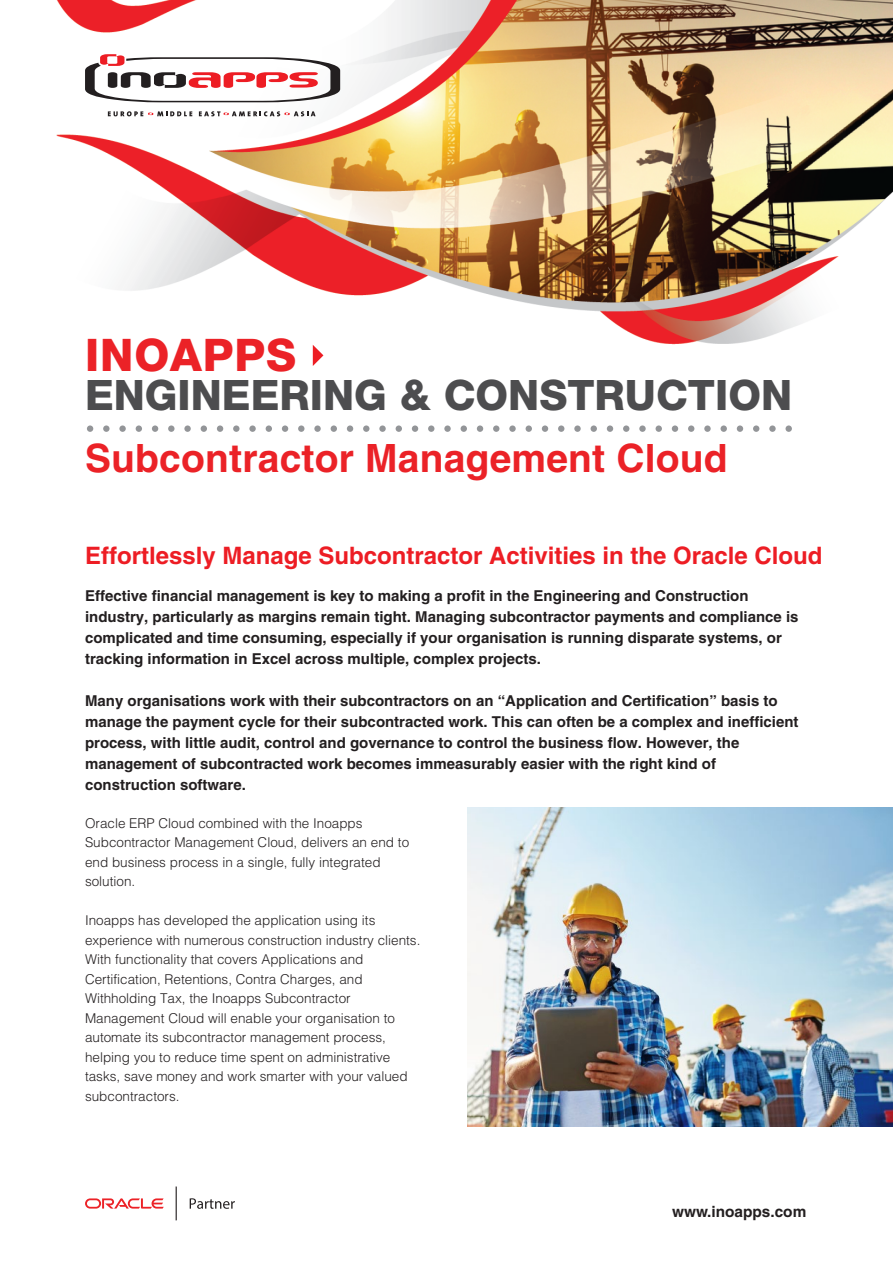
<style>
.page{position:relative;width:893px;height:1263px;background:#fff}
.page>*{position:absolute;margin:0;border:0;box-sizing:border-box;transform-origin:0 0}
.t1{font:800 45px "Helvetica Neue";letter-spacing:.02em;color:#eb2227}
.t2{font:800 42px "Helvetica Neue";color:#4d4d4f}
.t3{font:700 39px "Helvetica";letter-spacing:.005em;color:#eb2227}
.t4{font:700 24px "Helvetica";color:#ed1d24}
.t5{font:700 15.45px "Helvetica";color:#231f20}
.t6{font:700 15px/21px "Helvetica";color:#231f20}
.t7{font:300 13.5px/19.5px "Helvetica";color:#231f20}
</style>
<div class="page">
<img style="left:56px;top:0;width:837px;height:366px">
<div style="left:87px;top:425px;width:6px;height:7px;background:#939598;border-radius:50%"></div>
<div style="left:103px;top:425px;width:7px;height:7px;background:#939598;border-radius:50%"></div>
<div style="left:119px;top:425px;width:7px;height:7px;background:#939598;border-radius:50%"></div>
<div style="left:136px;top:425px;width:6px;height:7px;background:#939598;border-radius:50%"></div>
<div style="left:152px;top:425px;width:6px;height:7px;background:#939598;border-radius:50%"></div>
<div style="left:168px;top:425px;width:7px;height:7px;background:#939598;border-radius:50%"></div>
<div style="left:184px;top:425px;width:7px;height:7px;background:#939598;border-radius:50%"></div>
<div style="left:201px;top:425px;width:6px;height:7px;background:#939598;border-radius:50%"></div>
<div style="left:217px;top:425px;width:6px;height:7px;background:#939598;border-radius:50%"></div>
<div style="left:233px;top:425px;width:6px;height:7px;background:#939598;border-radius:50%"></div>
<div style="left:249px;top:425px;width:7px;height:7px;background:#939598;border-radius:50%"></div>
<div style="left:266px;top:425px;width:6px;height:7px;background:#939598;border-radius:50%"></div>
<div style="left:282px;top:425px;width:6px;height:7px;background:#939598;border-radius:50%"></div>
<div style="left:298px;top:425px;width:6px;height:7px;background:#939598;border-radius:50%"></div>
<div style="left:314px;top:425px;width:7px;height:7px;background:#939598;border-radius:50%"></div>
<div style="left:331px;top:425px;width:6px;height:7px;background:#939598;border-radius:50%"></div>
<div style="left:347px;top:425px;width:6px;height:7px;background:#939598;border-radius:50%"></div>
<div style="left:363px;top:425px;width:6px;height:7px;background:#939598;border-radius:50%"></div>
<div style="left:379px;top:425px;width:7px;height:7px;background:#939598;border-radius:50%"></div>
<div style="left:396px;top:425px;width:6px;height:7px;background:#939598;border-radius:50%"></div>
<div style="left:412px;top:425px;width:6px;height:7px;background:#939598;border-radius:50%"></div>
<div style="left:428px;top:425px;width:6px;height:7px;background:#939598;border-radius:50%"></div>
<div style="left:444px;top:425px;width:7px;height:7px;background:#939598;border-radius:50%"></div>
<div style="left:461px;top:425px;width:6px;height:7px;background:#939598;border-radius:50%"></div>
<div style="left:477px;top:425px;width:6px;height:7px;background:#939598;border-radius:50%"></div>
<div style="left:493px;top:425px;width:6px;height:7px;background:#939598;border-radius:50%"></div>
<div style="left:509px;top:425px;width:7px;height:7px;background:#939598;border-radius:50%"></div>
<div style="left:526px;top:425px;width:6px;height:7px;background:#939598;border-radius:50%"></div>
<div style="left:542px;top:425px;width:6px;height:7px;background:#939598;border-radius:50%"></div>
<div style="left:558px;top:425px;width:6px;height:7px;background:#939598;border-radius:50%"></div>
<div style="left:574px;top:425px;width:7px;height:7px;background:#939598;border-radius:50%"></div>
<div style="left:591px;top:425px;width:6px;height:7px;background:#939598;border-radius:50%"></div>
<div style="left:607px;top:425px;width:6px;height:7px;background:#939598;border-radius:50%"></div>
<div style="left:623px;top:425px;width:6px;height:7px;background:#939598;border-radius:50%"></div>
<div style="left:639px;top:425px;width:7px;height:7px;background:#939598;border-radius:50%"></div>
<div style="left:656px;top:425px;width:6px;height:7px;background:#939598;border-radius:50%"></div>
<div style="left:672px;top:425px;width:6px;height:7px;background:#939598;border-radius:50%"></div>
<div style="left:688px;top:425px;width:6px;height:7px;background:#939598;border-radius:50%"></div>
<div style="left:704px;top:425px;width:7px;height:7px;background:#939598;border-radius:50%"></div>
<div style="left:720px;top:425px;width:7px;height:7px;background:#939598;border-radius:50%"></div>
<div style="left:737px;top:425px;width:6px;height:7px;background:#939598;border-radius:50%"></div>
<div style="left:753px;top:425px;width:6px;height:7px;background:#939598;border-radius:50%"></div>
<div style="left:769px;top:425px;width:7px;height:7px;background:#939598;border-radius:50%"></div>
<div style="left:785px;top:425px;width:7px;height:7px;background:#939598;border-radius:50%"></div>
<svg style="left:313px;top:345px;width:10px;height:21px"></svg>
<svg style="left:85px;top:54px;width:255px;height:48px"></svg>
<svg style="left:199px;top:111px;width:117px;height:5px"></svg>
<svg style="left:108px;top:111px;width:84px;height:5px"></svg>
<img style="left:468px;top:807px;width:425px;height:319px">
<svg style="left:190px;top:1198px;width:45px;height:11px"></svg>
<svg style="left:85px;top:1198px;width:79px;height:10px"></svg>
<svg style="left:176px;top:1186px;width:1px;height:35px"></svg>
<h1 class="t1" style="left:85px;top:328px;width:213px">INOAPPS</h1>
<h2 class="t2" style="left:85px;top:370px;width:709px">ENGINEERING &amp; CONSTRUCTION</h2>
<h3 class="t3" style="left:85px;top:435px;width:644px">Subcontractor Management Cloud</h3>
<h3 class="t4" style="left:85px;top:541px;width:739px">Effortlessly Manage Subcontractor Activities in the Oracle Cloud</h3>
<p class="t6" style="left:85px;top:585px;width:715px">Effective financial management is key to making a profit in the Engineering and Construction industry, particularly as margins remain tight. Managing subcontractor payments and compliance is complicated and time consuming, especially if your organisation is running disparate systems, or tracking information in Excel across multiple, complex projects.</p>
<p class="t6" style="left:85px;top:690px;width:715px">Many organisations work with their subcontractors on an “Application and Certification” basis to manage the payment cycle for their subcontracted work. This can often be a complex and inefficient process, with little audit, control and governance to control the business flow. However, the management of subcontracted work becomes immeasurably easier with the right kind of construction software.</p>
<p class="t7" style="left:85px;top:813px;width:326px">Oracle ERP Cloud combined with the Inoapps Subcontractor Management Cloud, delivers an end to end business process in a single, fully integrated solution.</p>
<p class="t7" style="left:85px;top:910px;width:337px">Inoapps has developed the application using its experience with numerous construction industry clients.<br>With functionality that covers Applications and Certification, Retentions, Contra Charges, and Withholding Tax, the Inoapps Subcontractor Management Cloud will enable your organisation to automate its subcontractor management process, helping you to reduce time spent on administrative tasks, save money and work smarter with your valued subcontractors.</p>
<p class="t5" style="left:672px;top:1202px;width:136px">www.inoapps.com</p>
</div>
